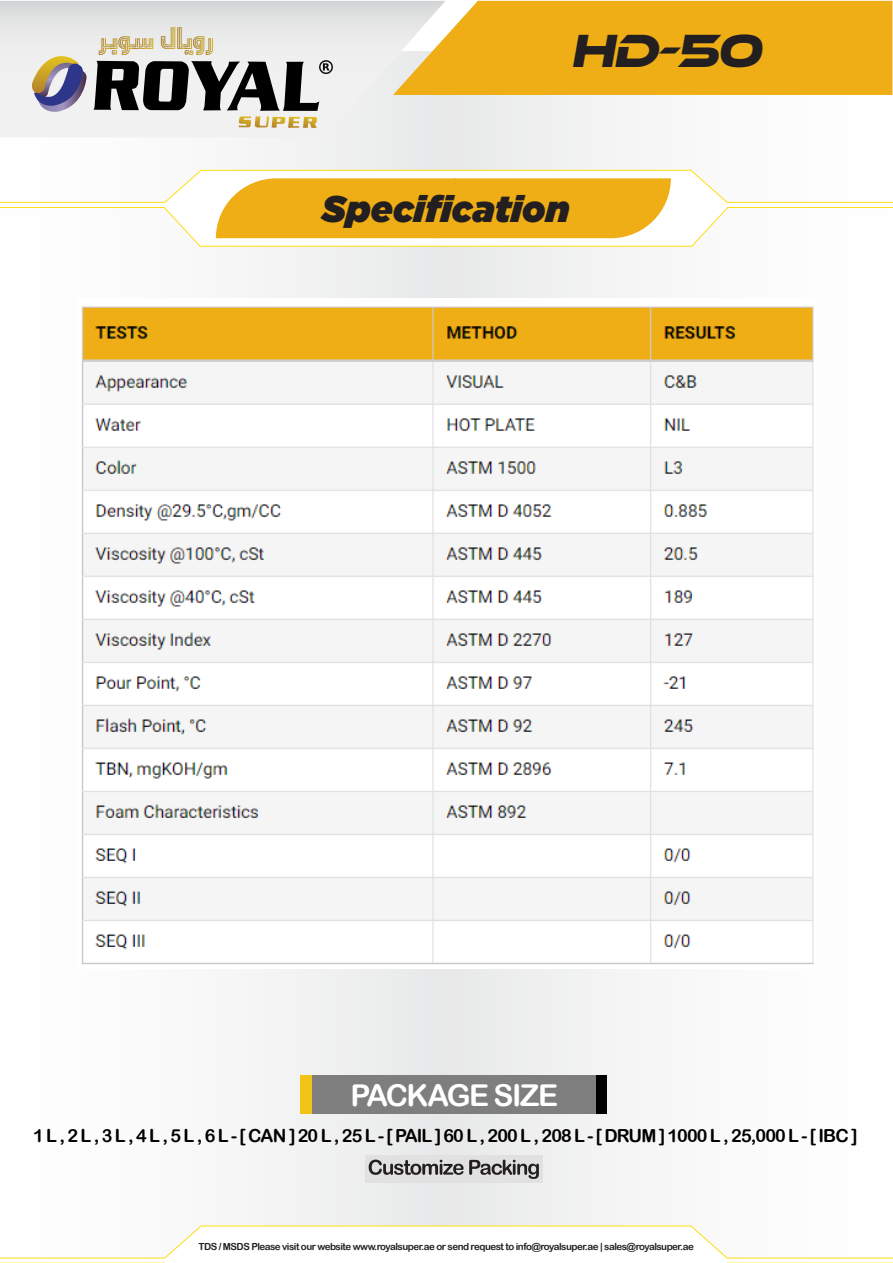
<style>
.page{position:relative;width:893px;height:1263px;background:#fff}
.page>*{position:absolute;margin:0;border:0;box-sizing:border-box;transform-origin:0 0}
.t1{font:italic 47.85px "Ethnocentric Rg";color:#231f20}
.t2{font:italic 900 37.05px "Gotham";color:#231f20}
.t3{font:30.15px "Arial Rounded MT Bold";letter-spacing:-.05em;color:#fff}
.t4{font:18px "Arial Rounded MT Bold";letter-spacing:-.05em;color:#000}
.t5{font:9.75px "Arial Rounded MT Bold";letter-spacing:-.05em;color:#231f20}
</style>
<div class="page">
<div style="left:0;top:51px;width:893px;height:1212px;background:linear-gradient(to right,#f5f5f6,#f6f6f6)"></div>
<svg style="left:0;top:170px;width:893px;height:77px"></svg>
<div style="left:445px;top:1px;width:447px;height:94px;background:#efae16"></div>
<svg style="left:0;top:1px;width:445px;height:136px"></svg>
<svg style="left:30px;top:56px;width:57px;height:58px"></svg>
<svg style="left:94px;top:61px;width:225px;height:67px"></svg>
<svg style="left:99px;top:36px;width:54px;height:19px"></svg>
<svg style="left:161px;top:27px;width:52px;height:28px"></svg>
<img style="left:319px;top:61px;width:14px;height:13px">
<svg style="left:216px;top:178px;width:455px;height:60px;background:#efb324"></svg>
<svg style="left:0;top:1225px;width:893px;height:38px"></svg>
<img style="left:78px;top:299px;width:737px;height:669px">
<div style="left:323px;top:1075px;width:284px;height:39px;background:#000001"></div>
<div style="left:300px;top:1075px;width:284px;height:39px;background:#f2c417"></div>
<div style="left:312px;top:1075px;width:284px;height:39px;background:#7e7e7e"></div>
<div style="left:365px;top:1156px;width:177px;height:27px;background:#e1e1e1"></div>
<svg style="left:369px;top:1159px;width:170px;height:20px"></svg>
<h1 class="t1" style="left:570px;top:22px;width:193px">hd-50</h1>
<h2 class="t2" style="left:322px;top:182px;width:249px">Specification</h2>
<h3 class="t3" style="left:351px;top:1077px;width:209px">PACKAGE SIZE</h3>
<h3 class="t4" style="left:33px;top:1125px;width:826px">1L,2L,3L,4L,5L,6L-[CAN ]20L,25L-[PAIL]60L,200L,208L-[DRUM]1000L,25,000L-[IBC]</h3>
<p class="t5" style="left:198px;top:1240px;width:497px">TDS / MSDS Please visit our website www.royalsuper.ae or send request to info@royalsuper.ae | sales@royalsuper.ae</p>
</div>
